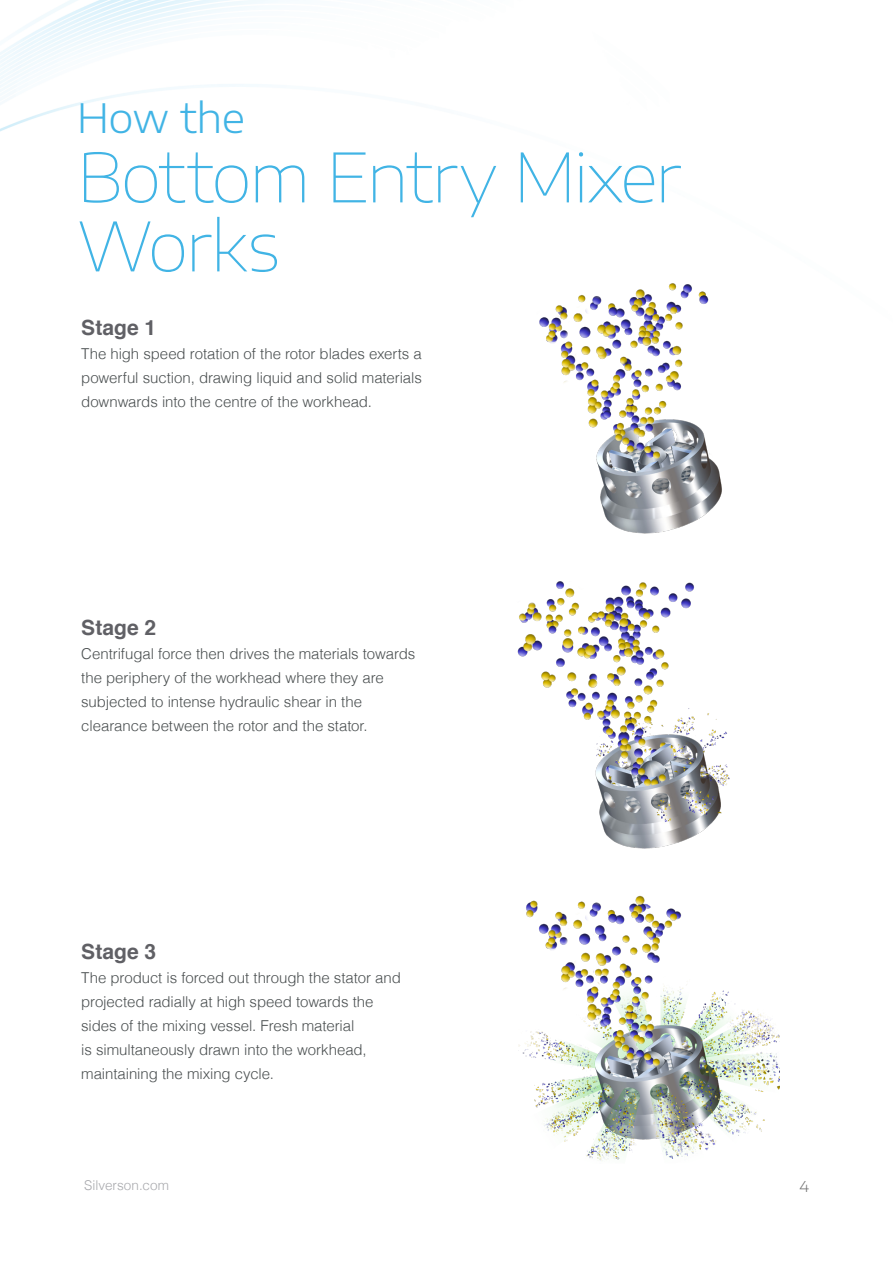
<style>
.page{position:relative;width:893px;height:1263px;background:#fff}
.page>*{position:absolute;margin:0;border:0;box-sizing:border-box;transform-origin:0 0}
.t1{font:100 67.5px/69px "Encode Sans Expanded";letter-spacing:-.04em;color:#41b4e5}
.t2{font:300 40.5px "Encode Sans Expanded";letter-spacing:-.015em;color:#41b4e5}
.Intro_Body_copy_with{font:700 21px "Helvetica";letter-spacing:.005em;color:#606065}
.Intro_Body_copy_with-2{font:300 15px/24px "Helvetica";letter-spacing:-.005em;color:#4a4f50;text-align:justify}
.Body_Copy{font:300 15px/24px "Helvetica";letter-spacing:-.005em;color:#4a4f50}
.t3{font:300 15px "Encode Sans Expanded";color:#747474}
.t4{font:300 13.5px "Helvetica";letter-spacing:.005em;color:#a8a9ad}
</style>
<div class="page">
<img style="left:0;top:0;width:563px;height:582px">
<img style="left:511px;top:280px;width:211px;height:269px">
<img style="left:517px;top:582px;width:213px;height:267px">
<img style="left:518px;top:895px;width:262px;height:266px">
<p class="t2" style="left:77px;top:90px;width:170px">How the</p>
<p class="t1" style="left:77px;top:140px;width:606px">Bottom Entry Mixer<br>Works</p>
<p class="Intro_Body_copy_with" style="left:81px;top:310px;width:76px">Stage 1</p>
<p class="Intro_Body_copy_with-2" style="left:81px;top:340px;width:342px">The high speed rotation of the rotor blades exerts a powerful suction, drawing liquid and solid materials downwards into the centre of the workhead.</p>
<p class="Intro_Body_copy_with" style="left:81px;top:610px;width:76px">Stage 2</p>
<p class="Intro_Body_copy_with-2" style="left:81px;top:640px;width:336px;text-align:left">Centrifugal force then drives the materials towards the periphery of the workhead where they are subjected to intense hydraulic shear in the clearance between the rotor and the stator.</p>
<p class="Intro_Body_copy_with" style="left:81px;top:934px;width:76px">Stage 3</p>
<p class="Body_Copy" style="left:81px;top:964px;width:321px">The product is forced out through the stator and projected radially at high speed towards the sides of the mixing vessel. Fresh material<br>is simultaneously drawn into the workhead, maintaining the mixing cycle.</p>
<p class="t4" style="left:84px;top:1174px;width:86px">Silverson.com</p>
<p class="t3" style="left:799px;top:1176px;width:11px">4</p>
</div>
